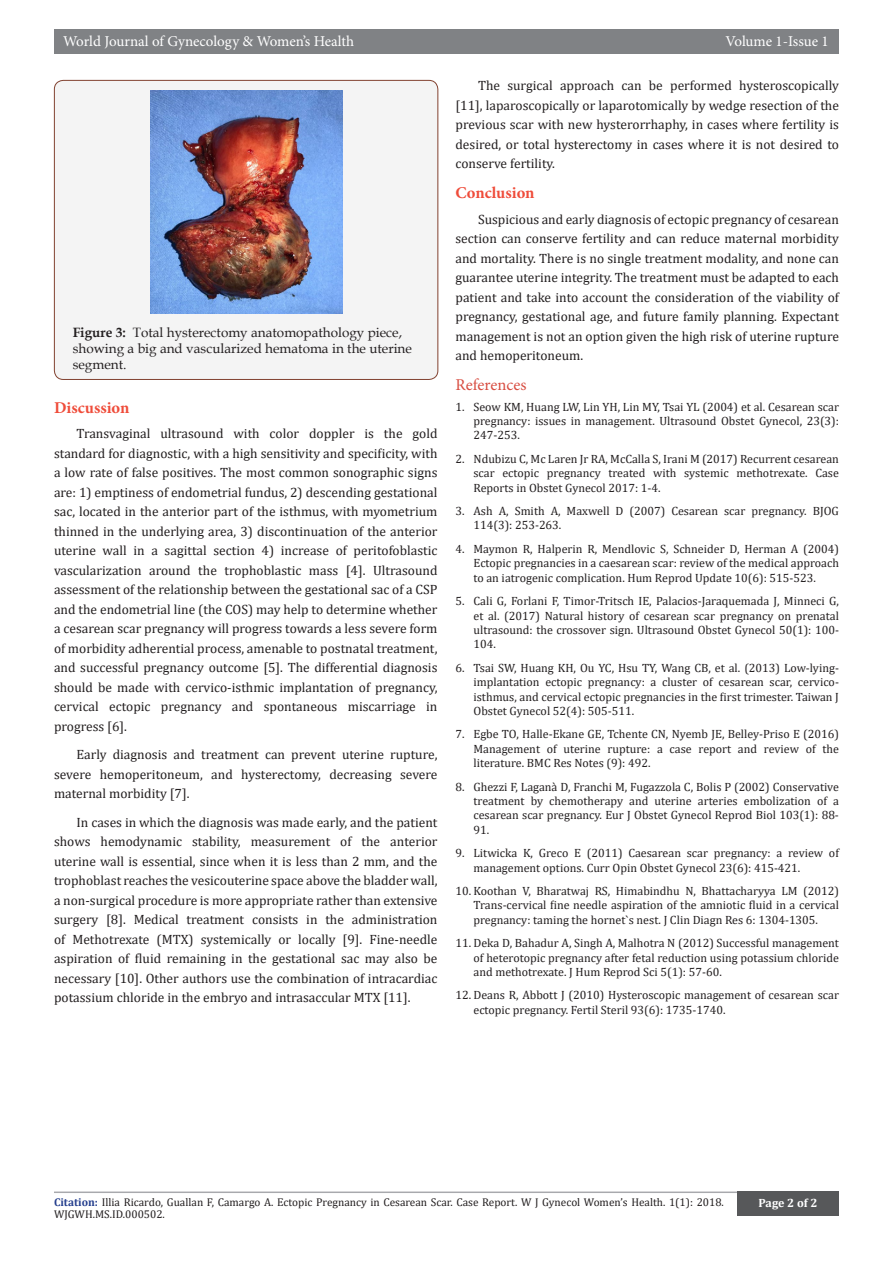
<style>
.page{position:relative;width:893px;height:1263px;background:#fff}
.page>*{position:absolute;margin:0;border:0;box-sizing:border-box;transform-origin:0 0}
.t1{font:700 16.5px "Minion Pro";color:#ef4c3a}
.t2{font:16.5px "Minion Pro";color:#d84d41}
.t3{font:15px "Minion Pro";letter-spacing:-.005em;color:#fff}
.t4{font:13.5px/19.5px "Cambria";color:#231f20;text-align:justify}
.t5{font:13.5px/16.2px "Book Antiqua";color:#231f20}
.t6{font:12px/14.4px "Cambria";color:#231f20;text-align:justify}
.t7{font:700 12px "Cambria";color:#fff}
.t8{font:11.25px/12px "Cambria";color:#231f20}
.s1{font-weight:700}
.s2{font-weight:700;color:#253f8e}
</style>
<div class="page">
<div style="left:54px;top:29px;width:785px;height:25px;background:#808285"></div>
<hr style="left:54px;top:1191px;width:785px;height:2px;background:#a8a9ad">
<div style="left:737px;top:1191px;width:102px;height:25px;background:#57585a"></div>
<div style="left:54px;top:80px;width:384px;height:299px;background:#f4f4f4;border-radius:9px"></div>
<div style="left:54px;top:80px;width:384px;height:300px;border:1px solid #824230;border-radius:9px"></div>
<img style="left:150px;top:91px;width:192px;height:223px">
<p class="t3" style="left:63px;top:31px;width:292px">World Journal of Gynecology &amp; Women’s Health</p>
<p class="t3" style="left:725px;top:31px;width:105px">Volume 1-Issue 1</p>
<p class="t5" style="left:73px;top:324px;width:341px"><span class="s1">Figure 3:</span> Total hysterectomy anatomopathology piece, showing a big and vascularized hematoma in the uterine segment.</p>
<p class="t1" style="left:54px;top:396px;width:77px">Discussion</p>
<p class="t4" style="left:54px;top:424px;width:385px;text-indent:22px">Transvaginal ultrasound with color doppler is the gold standard for diagnostic, with a high sensitivity and specificity, with a low rate of false positives. The most common sonographic signs are: 1) emptiness of endometrial fundus, 2) descending gestational sac, located in the anterior part of the isthmus, with myometrium thinned in the underlying area, 3) discontinuation of the anterior uterine wall in a sagittal section 4) increase of peritofoblastic vascularization around the trophoblastic mass [4]. Ultrasound assessment of the relationship between the gestational sac of a CSP and the endometrial line (the COS) may help to determine whether a cesarean scar pregnancy will progress towards a less severe form of morbidity adherential process, amenable to postnatal treatment, and successful pregnancy outcome [5]. The differential diagnosis should be made with cervico-isthmic implantation of pregnancy, cervical ectopic pregnancy and spontaneous miscarriage in progress [6].</p>
<p class="t4" style="left:54px;top:745px;width:385px;text-indent:22px">Early diagnosis and treatment can prevent uterine rupture, severe hemoperitoneum, and hysterectomy, decreasing severe maternal morbidity [7].</p>
<p class="t4" style="left:54px;top:812px;width:385px;text-indent:22px">In cases in which the diagnosis was made early, and the patient shows hemodynamic stability, measurement of the anterior uterine wall is essential, since when it is less than 2 mm, and the trophoblast reaches the vesicouterine space above the bladder wall, a non-surgical procedure is more appropriate rather than extensive surgery [8]. Medical treatment consists in the administration of Methotrexate (MTX) systemically or locally [9]. Fine-needle aspiration of fluid remaining in the gestational sac may also be necessary [10]. Other authors use the combination of intracardiac potassium chloride in the embryo and intrasaccular MTX [11].</p>
<p class="t4" style="left:455px;top:76px;width:385px;text-indent:22px">The surgical approach can be performed hysteroscopically [11], laparoscopically or laparotomically by wedge resection of the previous scar with new hysterorrhaphy, in cases where fertility is desired, or total hysterectomy in cases where it is not desired to conserve fertility.</p>
<p class="t1" style="left:455px;top:181px;width:81px">Conclusion</p>
<p class="t4" style="left:455px;top:209px;width:385px;text-indent:22px">Suspicious and early diagnosis of ectopic pregnancy of cesarean section can conserve fertility and can reduce maternal morbidity and mortality. There is no single treatment modality, and none can guarantee uterine integrity. The treatment must be adapted to each patient and take into account the consideration of the viability of pregnancy, gestational age, and future family planning. Expectant management is not an option given the high risk of uterine rupture and hemoperitoneum.</p>
<p class="t2" style="left:455px;top:374px;width:72px">References</p>
<p class="t6" style="left:473px;top:399px;width:367px;text-indent:-18px">1. Seow KM, Huang LW, Lin YH, Lin MY, Tsai YL (2004) et al. Cesarean scar pregnancy: issues in management. Ultrasound Obstet Gynecol, 23(3):<br>247-253.</p>
<p class="t6" style="left:473px;top:451px;width:367px;text-indent:-18px">2. Ndubizu C, Mc Laren Jr RA, McCalla S, Irani M (2017) Recurrent cesarean scar ectopic pregnancy treated with systemic methotrexate. Case Reports in Obstet Gynecol 2017: 1-4.</p>
<p class="t6" style="left:473px;top:504px;width:367px;text-indent:-18px">3. Ash A, Smith A, Maxwell D (2007) Cesarean scar pregnancy. BJOG<br>114(3): 253-263.</p>
<p class="t6" style="left:473px;top:541px;width:367px;text-indent:-18px">4. Maymon R, Halperin R, Mendlovic S, Schneider D, Herman A (2004)<br>Ectopic pregnancies in a caesarean scar: review of the medical approach to an iatrogenic complication. Hum Reprod Update 10(6): 515-523.</p>
<p class="t6" style="left:473px;top:594px;width:367px;text-indent:-18px">5. Cali G, Forlani F, Timor-Tritsch IE, Palacios-Jaraquemada J, Minneci G, et al. (2017) Natural history of cesarean scar pregnancy on prenatal ultrasound: the crossover sign. Ultrasound Obstet Gynecol 50(1): 100- 104.</p>
<p class="t6" style="left:473px;top:660px;width:367px;text-indent:-18px">6. Tsai SW, Huang KH, Ou YC, Hsu TY, Wang CB, et al. (2013) Low-lying&shy;implantation ectopic pregnancy: a cluster of cesarean scar, cervico&shy;isthmus, and cervical ectopic pregnancies in the first trimester. Taiwan J Obstet Gynecol 52(4): 505-511.</p>
<p class="t6" style="left:473px;top:727px;width:367px;text-indent:-18px">7. Egbe TO, Halle-Ekane GE, Tchente CN, Nyemb JE, Belley-Priso E (2016)<br>Management of uterine rupture: a case report and review of the literature. BMC Res Notes (9): 492.</p>
<p class="t6" style="left:473px;top:779px;width:367px;text-indent:-18px">8. Ghezzi F, Laganà D, Franchi M, Fugazzola C, Bolis P (2002) Conservative treatment by chemotherapy and uterine arteries embolization of a cesarean scar pregnancy. Eur J Obstet Gynecol Reprod Biol 103(1): 88- 91.</p>
<p class="t6" style="left:473px;top:846px;width:367px;text-indent:-18px">9. Litwicka K, Greco E (2011) Caesarean scar pregnancy: a review of management options. Curr Opin Obstet Gynecol 23(6): 415-421.</p>
<p class="t6" style="left:473px;top:883px;width:367px;text-indent:-18px">10. Koothan V, Bharatwaj RS, Himabindhu N, Bhattacharyya LM (2012)<br>Trans-cervical fine needle aspiration of the amniotic fluid in a cervical pregnancy: taming the hornet`s nest. J Clin Diagn Res 6: 1304-1305.</p>
<p class="t6" style="left:473px;top:936px;width:367px;text-indent:-18px">11. Deka D, Bahadur A, Singh A, Malhotra N (2012) Successful management of heterotopic pregnancy after fetal reduction using potassium chloride and methotrexate. J Hum Reprod Sci 5(1): 57-60.</p>
<p class="t6" style="left:473px;top:988px;width:367px;text-indent:-18px">12. Deans R, Abbott J (2010) Hysteroscopic management of cesarean scar ectopic pregnancy. Fertil Steril 93(6): 1735-1740.</p>
<p class="t8" style="left:54px;top:1196px;width:671px"><span class="s2">Citation:</span> Illia Ricardo, Guallan F, Camargo A. Ectopic Pregnancy in Cesarean Scar. Case Report. W J Gynecol Women’s Health. 1(1): 2018.<br>WJGWH.MS.ID.000502.</p>
<p class="t7" style="left:758px;top:1194px;width:60px">Page 2 of 2</p>
</div>
